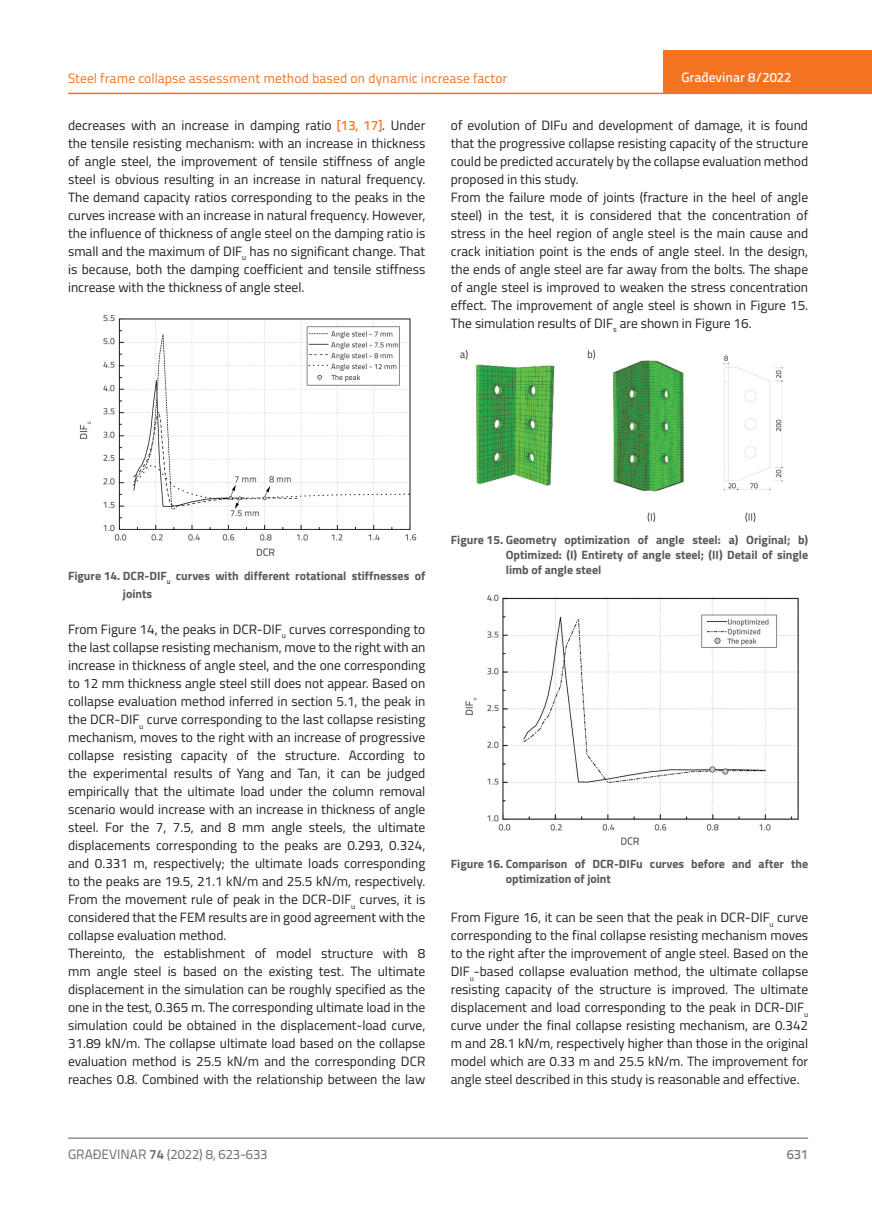
<style>
.page{position:relative;width:872px;height:1212px;background:#fff}
.page>*{position:absolute;margin:0;border:0;box-sizing:border-box;transform-origin:0 0}
.t1{font:13.5px/18px "Titillium";color:#231f20;text-align:justify}
.t2{font:13.5px "Titillium Text 22 L";color:#f47321}
.t3{font:13.5px "Titillium Text 22 L";color:#6c6d70}
.t4{font:500 13.5px "Titillium Text 22 L";color:#fff}
.t5{font:500 13.5px "Titillium Text 22 L";color:#787a7d}
.t6{font:700 12px/15px "Titillium";color:#57585a}
.s1{font-family:"Titillium Text 22 L";font-weight:500;color:#f47321}
.s2{font-weight:700}
</style>
<div class="page">
<hr style="left:68px;top:93px;width:804px;height:1px;background:#f47321">
<div style="left:663px;top:50px;width:209px;height:44px;background:#f47321"></div>
<hr style="left:68px;top:1138px;width:740px;height:1px;background:#57585a">
<img style="left:79px;top:315px;width:338px;height:241px">
<img style="left:460px;top:350px;width:323px;height:172px">
<img style="left:465px;top:594px;width:334px;height:251px">
<p class="t2" style="left:68px;top:68px;width:441px">Steel frame collapse assessment method based on dynamic increase factor</p>
<p class="t1" style="left:68px;top:115px;width:359px">decreases with an increase in damping ratio <span class="s1">[13, 17]</span>. Under the tensile resisting mechanism: with an increase in thickness of angle steel, the improvement of tensile stiffness of angle steel is obvious resulting in an increase in natural frequency.<br>The demand capacity ratios corresponding to the peaks in the curves increase with an increase in natural frequency. However, the influence of thickness of angle steel on the damping ratio is small and the maximum of DIF<sub>u</sub> has no significant change. That is because, both the damping coefficient and tensile stiffness increase with the thickness of angle steel.</p>
<p class="t4" style="left:681px;top:67px;width:111px">Građevinar 8/2022</p>
<p class="t1" style="left:451px;top:115px;width:359px;text-align:left">of evolution of DIFu and development of damage, it is found that the progressive collapse resisting capacity of the structure could be predicted accurately by the collapse evaluation method proposed in this study.<br>From the failure mode of joints (fracture in the heel of angle steel) in the test, it is considered that the concentration of stress in the heel region of angle steel is the main cause and crack initiation point is the ends of angle steel. In the design, the ends of angle steel are far away from the bolts. The shape of angle steel is improved to weaken the stress concentration effect. The improvement of angle steel is shown in Figure 15.<br>The simulation results of DIF<sub>s</sub> are shown in Figure 16.</p>
<p class="t6" style="left:123px;top:566px;width:304px;line-height:18px;text-indent:-55px">Figure 14. DCR-DIF<sub>u</sub> curves with different rotational stiffnesses of joints</p>
<p class="t1" style="left:68px;top:620px;width:359px;text-align:left">From Figure 14, the peaks in DCR-DIF<sub>u</sub> curves corresponding to the last collapse resisting mechanism, move to the right with an increase in thickness of angle steel, and the one corresponding to 12 mm thickness angle steel still does not appear. Based on collapse evaluation method inferred in section 5.1, the peak in the DCR-DIF<sub>u</sub> curve corresponding to the last collapse resisting mechanism, moves to the right with an increase of progressive collapse resisting capacity of the structure. According to the experimental results of Yang and Tan, it can be judged empirically that the ultimate load under the column removal scenario would increase with an increase in thickness of angle steel. For the 7, 7.5, and 8 mm angle steels, the ultimate displacements corresponding to the peaks are 0.293, 0.324, and 0.331 m, respectively; the ultimate loads corresponding to the peaks are 19.5, 21.1 kN/m and 25.5 kN/m, respectively.<br>From the movement rule of peak in the DCR-DIF<sub>u</sub> curves, it is considered that the FEM results are in good agreement with the collapse evaluation method.<br>Thereinto, the establishment of model structure with 8 mm angle steel is based on the existing test. The ultimate displacement in the simulation can be roughly specified as the one in the test, 0.365 m. The corresponding ultimate load in the simulation could be obtained in the displacement-load curve, 31.89 kN/m. The collapse ultimate load based on the collapse evaluation method is 25.5 kN/m and the corresponding DCR reaches 0.8. Combined with the relationship between the law</p>
<p class="t6" style="left:506px;top:532px;width:304px;text-align:justify;text-indent:-55px">Figure 15. Geometry optimization of angle steel: a) Original; b)<br>Optimized: (I) Entirety of angle steel; (II) Detail of single limb of angle steel</p>
<p class="t6" style="left:506px;top:856px;width:304px;text-indent:-55px">Figure 16. Comparison of DCR-DIFu curves before and after the optimization of joint</p>
<p class="t1" style="left:451px;top:908px;width:359px">From Figure 16, it can be seen that the peak in DCR-DIF<sub>u</sub> curve corresponding to the final collapse resisting mechanism moves to the right after the improvement of angle steel. Based on the DIF<sub>u</sub>-based collapse evaluation method, the ultimate collapse resisting capacity of the structure is improved. The ultimate displacement and load corresponding to the peak in DCR-DIF<sub>u </sub>curve under the final collapse resisting mechanism, are 0.342 m and 28.1 kN/m, respectively higher than those in the original model which are 0.33 m and 25.5 kN/m. The improvement for angle steel described in this study is reasonable and effective.</p>
<p class="t3" style="left:68px;top:1144px;width:201px">GRAĐEVINAR <span class="s2">74</span> (2022) 8, 623-633</p>
<p class="t5" style="left:786px;top:1144px;width:23px">631</p>
</div>
